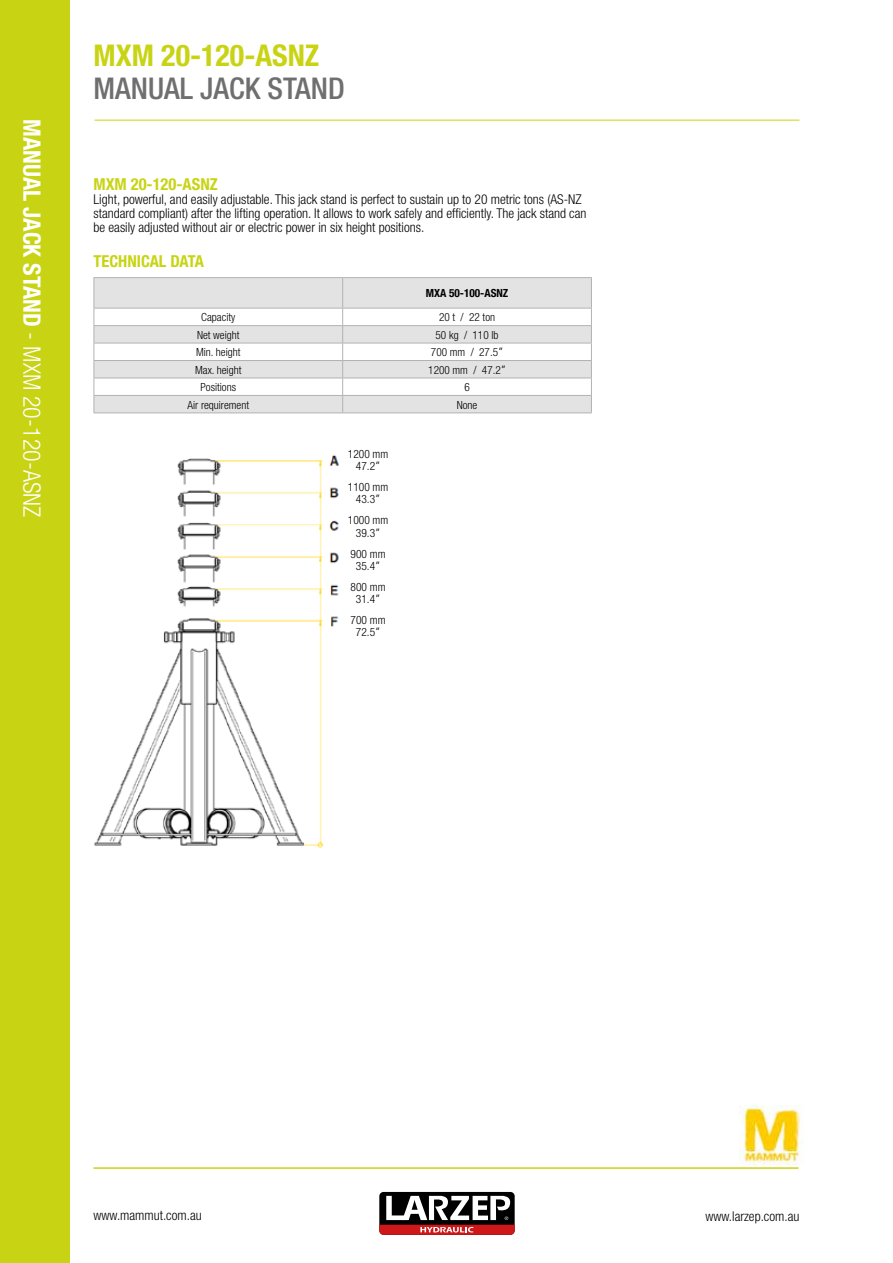
<style>
.page{position:relative;width:893px;height:1263px;background:#fff}
.page>*{position:absolute;margin:0;border:0;box-sizing:border-box;transform-origin:0 0}
.t1{font:500 condensed 30px "Helvetica Neue";color:#706f6f}
.t2{font:700 condensed 30px "Helvetica Neue";color:#c8d413}
.t3{font:700 condensed 24px "Helvetica Neue";color:#fff}
.t4{font:700 condensed 16.5px "Helvetica Neue";color:#c8d413}
.t5{font:300 condensed 13.5px/14.2px "Helvetica Neue";color:#000}
.t6{font:300 condensed 11.4px/12.1px "Helvetica Neue";color:#000;text-align:center}
.t7{font:300 condensed 11.25px "Helvetica Neue";color:#000}
.t8{font:700 condensed 11.25px "Helvetica Neue";color:#000}
.s1{font-weight:300}
.s2{font-family:"Frutiger"}
.s3{font-family:"Frutiger";font-size:11.25px}
</style>
<div class="page">
<div style="left:0;top:0;width:70px;height:1263px;background:#c8d413"></div>
<hr style="left:95px;top:120px;width:704px;height:1px;background:#c8d413">
<hr style="left:94px;top:1168px;width:704px;height:1px;background:#c8d413">
<div style="left:379px;top:1192px;width:136px;height:43px;background:linear-gradient(to right,#000,#000);border-radius:4px"></div>
<svg style="left:379px;top:1196px;width:136px;height:39px"></svg>
<div style="left:95px;top:278px;width:496px;height:30px;background:#e3e3e3"></div>
<hr style="left:94px;top:277px;width:249px;height:1px;background:#b3b2b2">
<hr style="left:94px;top:278px;width:1px;height:30px;background:#b3b2b2">
<hr style="left:343px;top:277px;width:249px;height:1px;background:#b3b2b2">
<hr style="left:342px;top:278px;width:1px;height:30px;background:#b3b2b2">
<hr style="left:591px;top:278px;width:1px;height:30px;background:#b3b2b2">
<svg style="left:94px;top:308px;width:498px;height:104px"></svg>
<hr style="left:94px;top:412px;width:249px;height:1px;background:#b3b2b2">
<hr style="left:343px;top:412px;width:249px;height:1px;background:#b3b2b2">
<img style="left:740px;top:1105px;width:64px;height:60px">
<img style="left:94px;top:455px;width:245px;height:393px">
<h2 class="t3" style="left:46px;top:119px;width:399px;rotate:90deg">MANUAL JACK STAND <span class="s1">- MXM 20-120-ASNZ</span></h2>
<h1 class="t2" style="left:94px;top:37px;width:227px">MXM 20-120-ASNZ</h1>
<h1 class="t1" style="left:94px;top:70px;width:253px">MANUAL JACK STAND</h1>
<p class="t4" style="left:94px;top:174px;width:126px">MXM 20-120-ASNZ</p>
<p class="t5" style="left:94px;top:192px;width:494px">Light, powerful, and easily adjustable. This jack stand is perfect to sustain up to 20 metric tons (AS-NZ standard compliant) after the lifting operation. It allows to work safely and efficiently. The jack stand can be easily adjusted without air or electric power in six height positions.</p>
<p class="t4" style="left:94px;top:251px;width:112px">TECHNICAL DATA</p>
<p class="t8" style="left:426px;top:286px;width:84px">MXA 50-100-ASNZ</p>
<p class="t7" style="left:201px;top:311px;width:35px">Capacity</p>
<p class="t7" style="left:439px;top:311px;width:58px">20 t / 22 ton</p>
<p class="t7" style="left:197px;top:328px;width:44px">Net weight</p>
<p class="t7" style="left:436px;top:328px;width:64px">50 kg / 110 lb</p>
<p class="t7" style="left:196px;top:346px;width:46px">Min. height</p>
<p class="t7" style="left:431px;top:346px;width:74px">700 mm / 27.5<span class="s2">”</span></p>
<p class="t7" style="left:195px;top:363px;width:48px">Max. height</p>
<p class="t7" style="left:428px;top:363px;width:79px">1200 mm / 47.2<span class="s2">”</span></p>
<p class="t7" style="left:200px;top:381px;width:37px">Positions</p>
<p class="t7" style="left:464px;top:381px;width:7px">6</p>
<p class="t7" style="left:187px;top:398px;width:63px">Air requirement</p>
<p class="t7" style="left:457px;top:398px;width:22px">None</p>
<p class="t6" style="left:348px;top:447px;width:42px">1200 mm<br>47.2<span class="s3">”</span></p>
<p class="t6" style="left:348px;top:481px;width:42px">1100 mm<br>43.3<span class="s3">”</span></p>
<p class="t6" style="left:348px;top:514px;width:42px">1000 mm<br>39.3<span class="s3">”</span></p>
<p class="t6" style="left:351px;top:547px;width:36px">900 mm<br>35.4<span class="s3">”</span></p>
<p class="t6" style="left:351px;top:581px;width:36px">800 mm<br>31.4<span class="s3">”</span></p>
<p class="t6" style="left:351px;top:614px;width:36px">700 mm<br>72.5<span class="s3">”</span></p>
<p class="t5" style="left:94px;top:1208px;width:110px">www.mammut.com.au</p>
<p class="t5" style="left:705px;top:1208px;width:95px">www.larzep.com.au</p>
</div>
